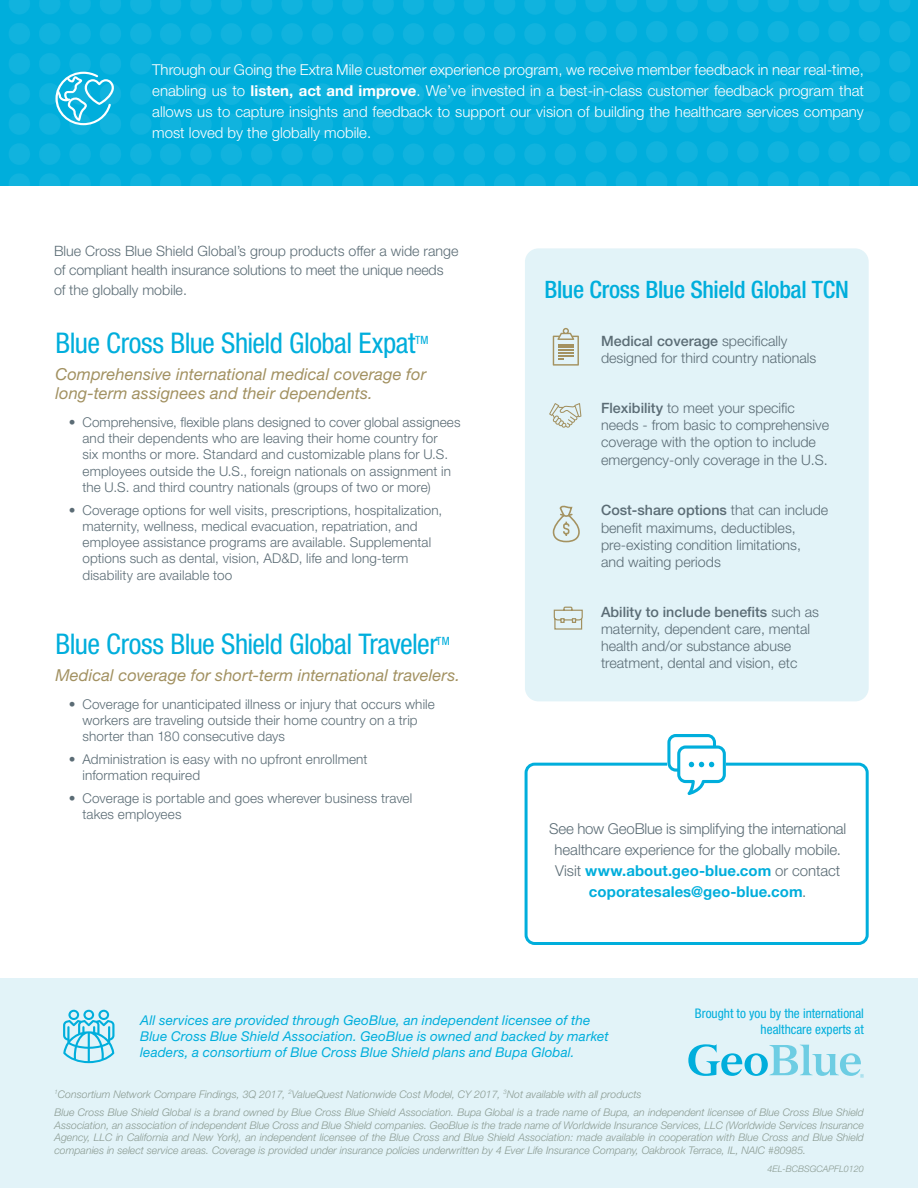
<style>
.page{position:relative;width:918px;height:1188px;background:#fff}
.page>*{position:absolute;margin:0;border:0;box-sizing:border-box;transform-origin:0 0}
.t1{font:condensed 28.5px "Helvetica Neue LT Std";letter-spacing:-.02em;color:#00aedc}
.t2{font:500 condensed 24px "Helvetica Neue LT Std";letter-spacing:-.015em;color:#00aedc}
.t3{font:italic 16.5px/19.8px "Helvetica Neue LT Std";letter-spacing:.005em;color:#a29161}
.t4{font:300 15px/21px "Helvetica Neue LT Std";color:#fff;text-align:justify}
.t5{font:300 15px/21px "Helvetica Neue LT Std";letter-spacing:-.01em;color:#5b6c75;text-align:center}
.t6{font:300 14.25px/17.1px "Helvetica Neue LT Std";color:#5b6c75}
.t7{font:300 13.5px/16.2px "Helvetica Neue LT Std";letter-spacing:.01em;color:#5b6c75}
.t8{font:italic 13.5px/16.2px "Helvetica Neue LT Std";letter-spacing:.01em;color:#00aedc}
.t9{font:condensed 13.2px/15.9px "Helvetica Neue LT Std";color:#00aedc;text-align:right}
.t10{font:condensed 11.4px "Helvetica Neue LT Std";color:#00aedc}
.t11{font:italic 300 10.5px/12.6px "Helvetica Neue LT Std";color:#8b9b92;text-align:justify}
.t12{font:italic 300 9px "Helvetica Neue LT Std";color:#8b9b92}
.s1{font-weight:700}
.s2{font-weight:500}
.s3{font-weight:700;color:#00aedc}
</style>
<div class="page">
<div style="left:0;top:978px;width:918px;height:210px;background:#e2f3f8"></div>
<svg style="left:688px;top:1044px;width:176px;height:34px"></svg>
<img style="left:0;top:0;width:918px;height:185px">
<svg style="left:55px;top:72px;width:59px;height:53px;background:#40c2e4"></svg>
<svg style="left:63px;top:1010px;width:51px;height:53px"></svg>
<div style="left:525px;top:763px;width:344px;height:182px;border:3px solid #00aedc;border-radius:9px"></div>
<svg style="left:667px;top:734px;width:59px;height:61px"></svg>
<div style="left:525px;top:248px;width:344px;height:453px;background:#e2f3f8;border-radius:14px"></div>
<svg style="left:552px;top:505px;width:28px;height:38px"></svg>
<svg style="left:549px;top:403px;width:32px;height:25px"></svg>
<svg style="left:553px;top:606px;width:30px;height:24px"></svg>
<svg style="left:553px;top:328px;width:26px;height:38px"></svg>
<p class="t4" style="left:152px;top:59px;width:713px">Through our Going the Extra Mile customer experience program, we receive member feedback in near real-time, enabling us to <span class="s1">listen, act and improve</span>. We’ve invested in a best-in-class customer feedback program that allows us to capture insights and feedback to support our vision of building the healthcare services company most loved by the globally mobile.</p>
<p class="t6" style="left:54px;top:241px;width:406px;line-height:19.5px">Blue Cross Blue Shield Global’s group products offer a wide range of compliant health insurance solutions to meet the unique needs of the globally mobile.</p>
<h1 class="t1" style="left:55px;top:327px;width:361px">Blue Cross Blue Shield Global Expat</h1>
<p class="t10" style="left:415px;top:333px;width:15px">TM</p>
<p class="t3" style="left:55px;top:364px;width:372px">Comprehensive international medical coverage for long-term assignees and their dependents.</p>
<p class="t7" style="left:82px;top:414px;width:380px;text-indent:-14px">• Comprehensive, flexible plans designed to cover global assignees and their dependents who are leaving their home country for<br>six months or more. Standard and customizable plans for U.S. employees outside the U.S., foreign nationals on assignment in the U.S. and third country nationals (groups of two or more)</p>
<p class="t7" style="left:82px;top:502px;width:361px;text-indent:-14px">• Coverage options for well visits, prescriptions, hospitalization, maternity, wellness, medical evacuation, repatriation, and employee assistance programs are available. Supplemental options such as dental, vision, AD&amp;D, life and long-term disability are available too</p>
<h1 class="t1" style="left:55px;top:628px;width:384px">Blue Cross Blue Shield Global Traveler</h1>
<p class="t10" style="left:436px;top:634px;width:15px">TM</p>
<p class="t3" style="left:55px;top:665px;width:406px">Medical coverage for short-term international travelers.</p>
<p class="t7" style="left:82px;top:695px;width:354px;text-indent:-14px">• Coverage for unanticipated illness or injury that occurs while workers are traveling outside their home country on a trip shorter than 180 consecutive days</p>
<p class="t7" style="left:82px;top:751px;width:287px;text-indent:-14px">• Administration is easy with no upfront enrollment information required</p>
<p class="t7" style="left:82px;top:790px;width:331px;text-indent:-14px">• Coverage is portable and goes wherever business travel takes employees</p>
<h2 class="t2" style="left:544px;top:275px;width:306px">Blue Cross Blue Shield Global TCN</h2>
<p class="t6" style="left:601px;top:332px;width:217px"><span class="s2">Medical coverage</span> specifically designed for third country nationals</p>
<p class="t6" style="left:601px;top:399px;width:230px"><span class="s2">Flexibility</span> to meet your specific needs - from basic to comprehensive coverage with the option to include emergency-only coverage in the U.S.</p>
<p class="t6" style="left:601px;top:502px;width:229px"><span class="s2">Cost-share options</span> that can include benefit maximums, deductibles, pre-existing condition limitations,<br>and waiting periods</p>
<p class="t6" style="left:601px;top:603px;width:220px"><span class="s2">Ability to include benefits</span> such as maternity, dependent care, mental health and/or substance abuse treatment, dental and vision, etc</p>
<p class="t5" style="left:549px;top:818px;width:299px">See how GeoBlue is simplifying the international healthcare experience for the globally mobile.<br>Visit <span class="s3">www.about.geo-blue.com</span> or contact <span class="s3">coporatesales@geo-blue.com</span>.</p>
<p class="t8" style="left:140px;top:1012px;width:470px">All services are provided through GeoBlue, an independent licensee of the<br>Blue Cross Blue Shield Association. GeoBlue is owned and backed by market leaders, a consortium of Blue Cross Blue Shield plans and Bupa Global.</p>
<p class="t11" style="left:55px;top:1087px;width:589px"><sup>1</sup>Consortium Network Compare Findings, 3Q 2017, <sup>2</sup>ValueQuest Nationwide Cost Model, CY 2017, <sup>3</sup>Not available with all products</p>
<p class="t9" style="left:695px;top:1005px;width:170px">Brought to you by the international healthcare experts at</p>
<p class="t11" style="left:55px;top:1106px;width:811px">Blue Cross Blue Shield Global is a brand owned by Blue Cross Blue Shield Association. Bupa Global is a trade name of Bupa, an independent licensee of Blue Cross Blue Shield Association, an association of independent Blue Cross and Blue Shield companies. GeoBlue is the trade name of Worldwide Insurance Services, LLC (Worldwide Services Insurance Agency, LLC in California and New York), an independent licensee of the Blue Cross and Blue Shield Association: made available in cooperation with Blue Cross and Blue Shield companies in select service areas. Coverage is provided under insurance policies underwritten by 4 Ever Life Insurance Company, Oakbrook Terrace, IL, NAIC #80985.</p>
<p class="t12" style="left:768px;top:1163px;width:98px">4EL-BCBSGCAPFL0120</p>
</div>
